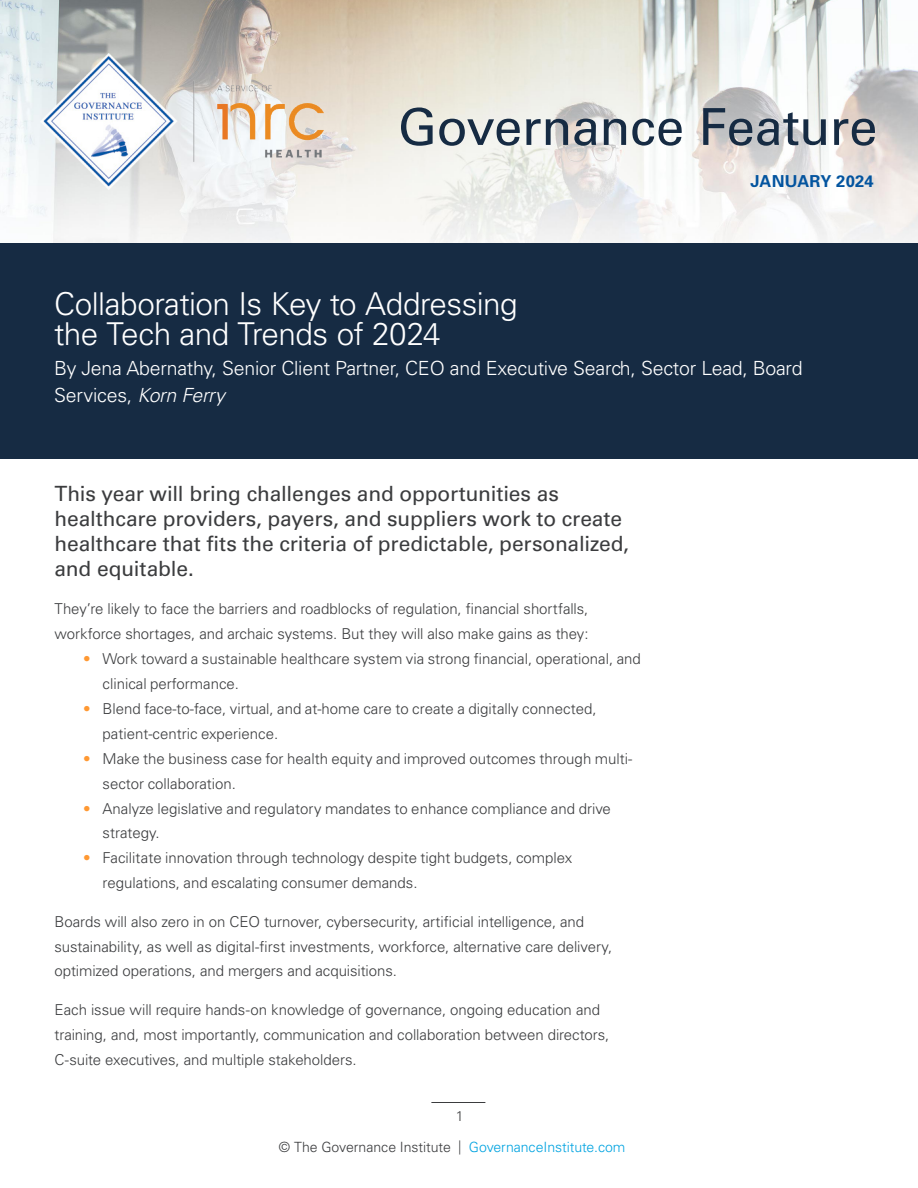
<style>
.page{position:relative;width:918px;height:1188px;background:#fff}
.page>*{position:absolute;margin:0;border:0;box-sizing:border-box;transform-origin:0 0}
.t1{font:51px "Univers LT Std";letter-spacing:-.01em;color:#162b43}
.t2{font:300 31.5px/30px "Univers LT Std";letter-spacing:-.02em;color:#fff}
.t3{font:21px/24.9px "Univers LT Std";letter-spacing:-.01em;color:#3b3c3e}
.t4{font:300 19.5px/27px "Univers LT Std";letter-spacing:-.01em;color:#fff}
.t5{font:700 16.5px "Univers LT Std";letter-spacing:.01em;color:#03549f}
.t6{font:300 15px/24.9px "Univers LT Std";color:#3b3c3e}
.t7{font:300 14.1px/31px "Univers LT Std";letter-spacing:-.005em;color:#3b3c3e}
.s1{font-style:italic}
.s2{color:#f93}
.s3{color:#00a3e0}
</style>
<div class="page">
<hr style="left:431px;top:1102px;width:54px;height:1px;background:#3b3c3e">
<img style="left:0;top:0;width:918px;height:243px">
<div style="left:0;top:243px;width:918px;height:216px;background:#162b43"></div>
<img style="left:40px;top:53px;width:284px;height:137px">
<h1 class="t1" style="left:397px;top:97px;width:482px">Governance Feature</h1>
<p class="t5" style="left:751px;top:172px;width:125px">JANUARY 2024</p>
<h2 class="t2" style="left:54px;top:289px;width:465px">Collaboration Is Key to Addressing the Tech and Trends of 2024</h2>
<h3 class="t4" style="left:54px;top:355px;width:750px">By Jena Abernathy, Senior Client Partner, CEO and Executive Search, Sector Lead, Board<br>Services, <span class="s1">Korn Ferry</span></h3>
<h3 class="t3" style="left:55px;top:481px;width:576px">This year will bring challenges and opportunities as healthcare providers, payers, and suppliers work to create healthcare that fits the criteria of predictable, personalized, and equitable.</h3>
<p class="t6" style="left:55px;top:597px;width:536px">They’re likely to face the barriers and roadblocks of regulation, financial shortfalls, workforce shortages, and archaic systems. But they will also make gains as they:</p>
<p class="t6" style="left:103px;top:646px;width:540px;text-indent:-20px"><span class="s2">•</span> Work toward a sustainable healthcare system via strong financial, operational, and clinical performance.</p>
<p class="t6" style="left:103px;top:696px;width:495px;text-indent:-20px"><span class="s2">•</span> Blend face-to-face, virtual, and at-home care to create a digitally connected, patient-centric experience.</p>
<p class="t6" style="left:103px;top:746px;width:531px;text-indent:-20px"><span class="s2">•</span> Make the business case for health equity and improved outcomes through multi&shy;sector collaboration.</p>
<p class="t6" style="left:103px;top:796px;width:510px;text-indent:-20px"><span class="s2">•</span> Analyze legislative and regulatory mandates to enhance compliance and drive strategy.</p>
<p class="t6" style="left:103px;top:846px;width:471px;text-indent:-20px"><span class="s2">•</span> Facilitate innovation through technology despite tight budgets, complex regulations, and escalating consumer demands.</p>
<p class="t6" style="left:55px;top:909px;width:559px">Boards will also zero in on CEO turnover, cybersecurity, artificial intelligence, and sustainability, as well as digital-first investments, workforce, alternative care delivery, optimized operations, and mergers and acquisitions.</p>
<p class="t6" style="left:55px;top:997px;width:556px">Each issue will require hands-on knowledge of governance, ongoing education and training, and, most importantly, communication and collaboration between directors,<br>C-suite executives, and multiple stakeholders.</p>
<p class="t7" style="left:279px;top:1101px;width:348px;text-indent:177px">1<br>© The Governance Institute | <span class="s3">GovernanceInstitute.com</span></p>
</div>
